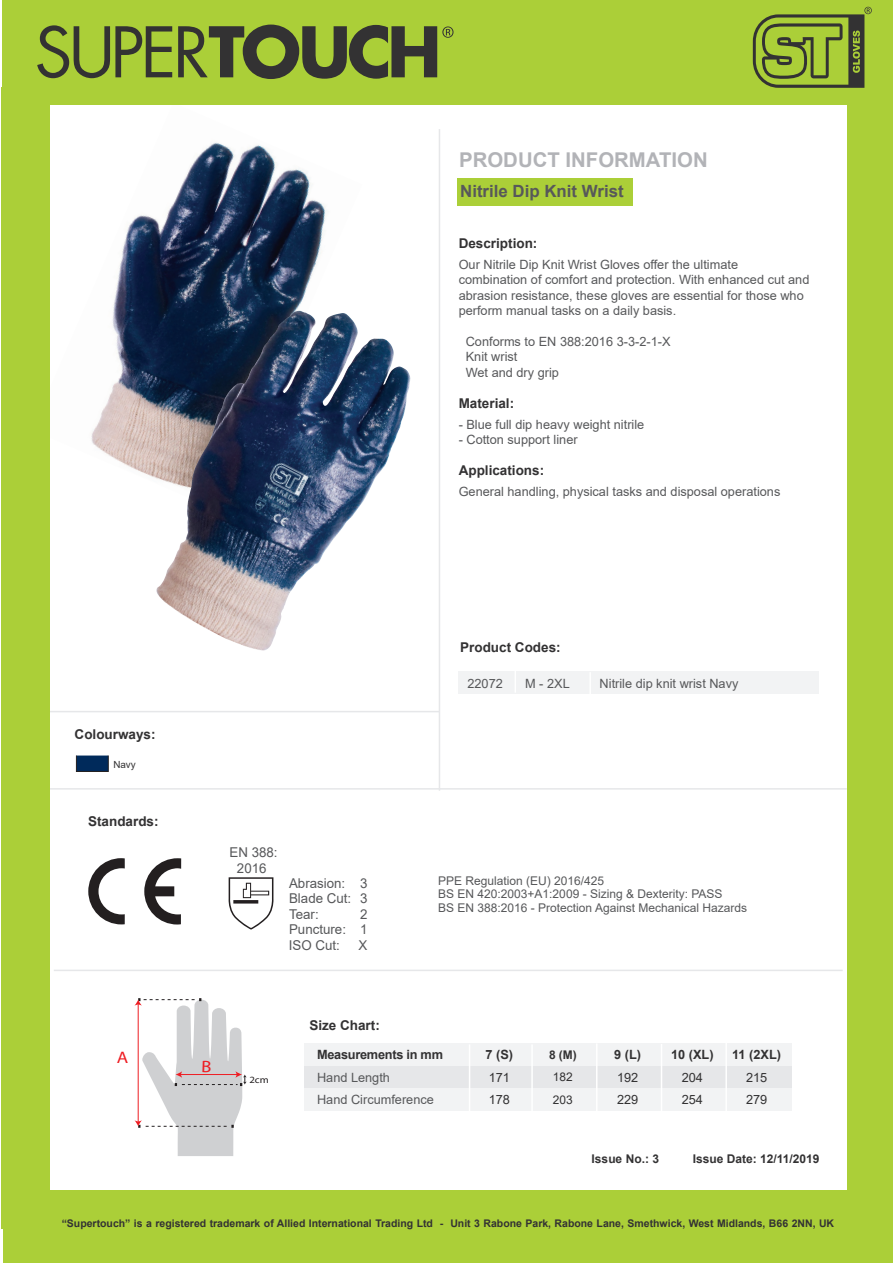
<style>
.page{position:relative;width:893px;height:1263px;background:#fff}
.page>*{position:absolute;margin:0;border:0;box-sizing:border-box;transform-origin:0 0}
.t1{font:700 20.4px "Arial";color:#b2b3b7}
.t2{font:700 16.8px "Arial";color:#57585a}
.t3{font:16.65px "Myriad Pro";color:#ee1d23;scale:1.12 1}
.t4{font:700 13.5px "Arial";color:#333233}
.t5{font:13.5px/15.5px "Arial";color:#57585a;text-align:justify}
.t6{font:12.75px/15.5px "Arial";color:#57585a}
.t7{font:700 12.75px "Arial";letter-spacing:-.02em;color:#333233}
.t8{font:12.75px/22.5px "Arial";color:#333233}
.t9{font:12px/13.5px "Arial";color:#57585a}
.t10{font:700 12px "Arial";color:#333233}
.t11{font:12px/22.5px "Arial";color:#333233}
.t12{font:700 10.5px "Arial";color:#333233}
.t13{font:9.9px "Arial";color:#333233}
.t14{font:9.6px "Myriad Pro";color:#231f20;scale:1.12 1}
</style>
<div class="page">
<div style="left:459px;top:671px;width:360px;height:22px;background:#f2f3f4"></div>
<hr style="left:515px;top:649px;width:1px;height:44px;background:#fff">
<hr style="left:589px;top:672px;width:2px;height:45px;background:#fff">
<div style="left:304px;top:1066px;width:487px;height:22px;background:#e6e7e9"></div>
<div style="left:304px;top:1088px;width:487px;height:23px;background:#f2f3f4"></div>
<div style="left:304px;top:1043px;width:487px;height:23px;background:#f2f3f4"></div>
<hr style="left:469px;top:1044px;width:1px;height:157px;background:#fff">
<hr style="left:531px;top:1044px;width:2px;height:157px;background:#fff">
<hr style="left:596px;top:1043px;width:1px;height:157px;background:#fff">
<hr style="left:661px;top:1044px;width:1px;height:156px;background:#fff">
<hr style="left:725px;top:1043px;width:2px;height:156px;background:#fff">
<div style="left:76px;top:755px;width:32px;height:17px;background:#002a5b;border:1px solid #231f20"></div>
<div style="left:457px;top:178px;width:176px;height:27px;background:#abcf38"></div>
<img style="left:91px;top:142px;width:271px;height:369px">
<hr style="left:39px;top:711px;width:400px;height:1px;background:#e6e7e9">
<hr style="left:38px;top:788px;width:809px;height:2px;background:#e6e7e9">
<hr style="left:439px;top:129px;width:1px;height:662px;background:#e6e7e9">
<hr style="left:54px;top:970px;width:789px;height:1px;background:#e6e7e9">
<svg style="left:144px;top:858px;width:37px;height:66px"></svg>
<svg style="left:88px;top:858px;width:37px;height:66px"></svg>
<div style="left:2px;top:0;width:891px;height:105px;background:#abcf38"></div>
<div style="left:3px;top:1190px;width:890px;height:72px;background:#abcf38"></div>
<svg style="left:37px;top:25px;width:135px;height:53px"></svg>
<svg style="left:178px;top:25px;width:275px;height:54px"></svg>
<div style="left:1px;top:87px;width:49px;height:1141px;background:#abcf38"></div>
<div style="left:847px;top:101px;width:46px;height:1141px;background:#abcf38"></div>
<svg style="left:753px;top:7px;width:119px;height:81px"></svg>
<img style="left:156px;top:311px;width:142px;height:340px">
<svg style="left:229px;top:877px;width:44px;height:52px"></svg>
<svg style="left:135px;top:998px;width:112px;height:158px"></svg>
<h1 class="t1" style="left:459px;top:145px;width:250px">PRODUCT INFORMATION</h1>
<h2 class="t2" style="left:460px;top:179px;width:165px">Nitrile Dip Knit Wrist</h2>
<p class="t4" style="left:459px;top:233px;width:80px">Description:</p>
<p class="t6" style="left:459px;top:256px;width:352px">Our Nitrile Dip Knit Wrist Gloves offer the ultimate combination of comfort and protection. With enhanced cut and abrasion resistance, these gloves are essential for those who perform manual tasks on a daily basis.</p>
<p class="t6" style="left:466px;top:334px;width:206px">Conforms to EN 388:2016 3-3-2-1-X<br>Knit wrist<br>Wet and dry grip</p>
<p class="t4" style="left:459px;top:394px;width:57px">Material:</p>
<p class="t6" style="left:459px;top:417px;width:187px">- Blue full dip heavy weight nitrile</p>
<p class="t6" style="left:459px;top:432px;width:121px">- Cotton support liner</p>
<p class="t4" style="left:459px;top:461px;width:87px">Applications:</p>
<p class="t6" style="left:459px;top:484px;width:323px">General handling, physical tasks and disposal operations</p>
<p class="t4" style="left:460px;top:637px;width:102px">Product Codes:</p>
<p class="t4" style="left:75px;top:724px;width:83px">Colourways:</p>
<p class="t13" style="left:113px;top:757px;width:24px">Navy</p>
<p class="t4" style="left:88px;top:811px;width:72px">Standards:</p>
<h3 class="t3" style="left:117px;top:1047px;width:12px">A</h3>
<p class="t6" style="left:467px;top:676px;width:37px">22072</p>
<p class="t6" style="left:525px;top:676px;width:46px">M - 2XL</p>
<p class="t6" style="left:600px;top:676px;width:140px">Nitrile dip knit wrist Navy</p>
<p class="t5" style="left:230px;top:845px;width:50px;text-align:center">EN 388:<br>2016</p>
<p class="t5" style="left:289px;top:875px;width:80px">Abrasion: 3<br>Blade Cut: 3<br>Tear:</p>
<p class="t5" style="left:289px;top:906px;width:80px;text-indent:71px">2<br>Puncture: 1<br>ISO Cut:</p>
<p class="t5" style="left:358px;top:937px;width:10px">X</p>
<p class="t9" style="left:438px;top:874px;width:310px">PPE Regulation (EU) 2016/425<br>BS EN 420:2003+A1:2009 - Sizing &amp; Dexterity: PASS<br>BS EN 388:2016 - Protection Against Mechanical Hazards</p>
<p class="t14" style="left:249px;top:1074px;width:19px">2cm</p>
<p class="t4" style="left:309px;top:1016px;width:72px">Size Chart:</p>
<p class="t7" style="left:317px;top:1046px;width:128px">Measurements in mm</p>
<p class="t6" style="left:317px;top:1066px;width:118px;line-height:22.5px">Hand Length<br>Hand Circumference</p>
<p class="t7" style="left:485px;top:1046px;width:29px">7 (S)</p>
<p class="t8" style="left:489px;top:1066px;width:23px">171<br>178</p>
<p class="t10" style="left:549px;top:1046px;width:29px">8 (M)</p>
<p class="t11" style="left:553px;top:1065px;width:21px">182<br>203</p>
<p class="t7" style="left:614px;top:1046px;width:28px">9 (L)</p>
<p class="t8" style="left:617px;top:1066px;width:23px">192<br>229</p>
<p class="t7" style="left:671px;top:1046px;width:44px">10 (XL)</p>
<p class="t8" style="left:682px;top:1066px;width:23px">204<br>254</p>
<p class="t7" style="left:732px;top:1046px;width:50px">11 (2XL)</p>
<p class="t8" style="left:746px;top:1066px;width:23px">215<br>279</p>
<p class="t10" style="left:592px;top:1150px;width:69px">Issue No.: 3</p>
<p class="t10" style="left:693px;top:1150px;width:128px">Issue Date: 12/11/2019</p>
<p class="t12" style="left:62px;top:1215px;width:774px">“Supertouch” is a registered trademark of Allied International Trading Ltd - Unit 3 Rabone Park, Rabone Lane, Smethwick, West Midlands, B66 2NN, UK</p>
</div>
